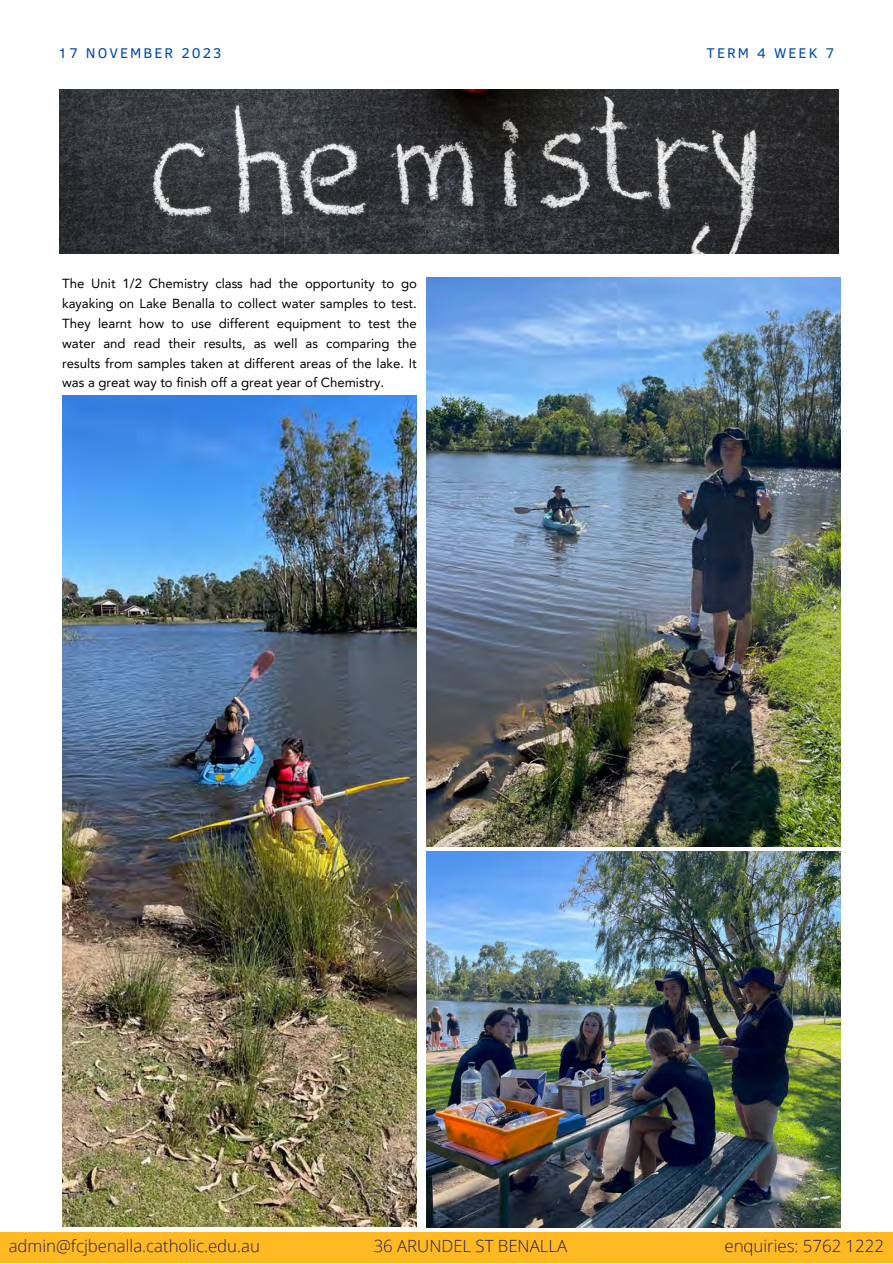
<style>
.page{position:relative;width:893px;height:1264px;background:#fff}
.page>*{position:absolute;margin:0;border:0;box-sizing:border-box;transform-origin:0 0}
.t1{font:300 16.8px "Open Sans";color:#201a5e}
.t2{font:14.4px "Clear Sans";letter-spacing:.14em;color:#004aad}
.t3{font:13.2px/19.8px "Avenir LT Pro";color:#000;text-align:justify}
</style>
<div class="page">
<div style="left:0;top:1232px;width:892px;height:30px;background:#ffb923"></div>
<img style="left:62px;top:396px;width:354px;height:830px">
<img style="left:427px;top:278px;width:413px;height:568px">
<img style="left:427px;top:851px;width:413px;height:375px">
<img style="left:60px;top:89px;width:778px;height:164px">
<p class="t2" style="left:58px;top:43px;width:165px">17 NOVEMBER 2023</p>
<p class="t2" style="left:706px;top:43px;width:129px">TERM 4 WEEK 7</p>
<p class="t3" style="left:62px;top:275px;width:356px">The Unit 1/2 Chemistry class had the opportunity to go kayaking on Lake Benalla to collect water samples to test.<br>They learnt how to use different equipment to test the water and read their results, as well as comparing the results from samples taken at different areas of the lake. It was a great way to finish off a great year of Chemistry.</p>
<p class="t1" style="left:9px;top:1233px;width:253px">admin@fcjbenalla.catholic.edu.au</p>
<p class="t1" style="left:373px;top:1233px;width:195px">36 ARUNDEL ST BENALLA</p>
<p class="t1" style="left:724px;top:1233px;width:161px">enquiries: 5762 1222</p>
</div>
